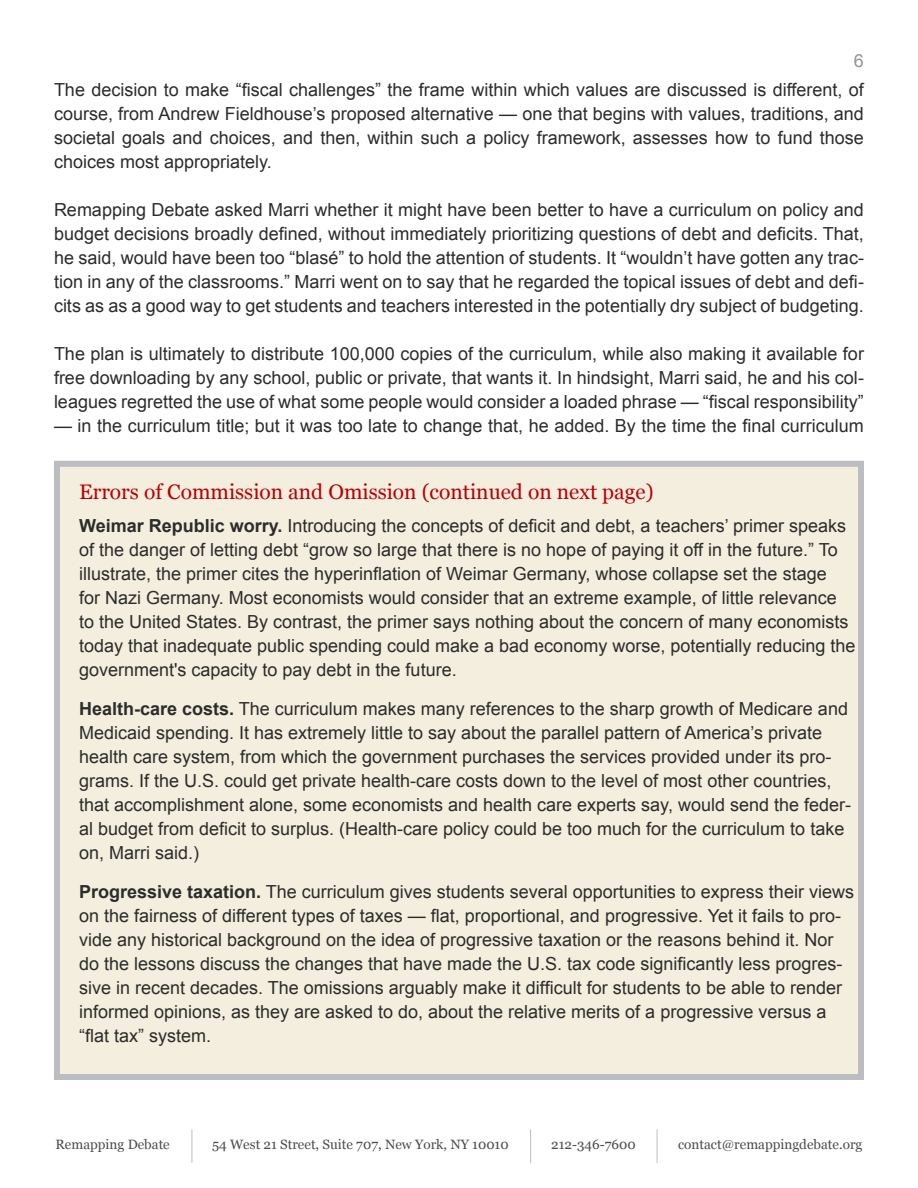
<style>
.page{position:relative;width:918px;height:1188px;background:#fff}
.page>*{position:absolute;margin:0;border:0;box-sizing:border-box;transform-origin:0 0}
.t1{font:21px "Georgia";color:#ba0007}
.Bullets_Large_Callou{font:18px/24px "Arial";color:#2b2c2b}
.Body_Text{font:18px/24px "Arial";color:#2b2c2b;text-align:justify}
.t2{font:18px "Arial";color:#939598}
.t3{font:13.5px "Georgia";color:#4b4c4d}
.s1{font-weight:700}
</style>
<div class="page">
<hr style="left:192px;top:1130px;width:1px;height:33px;background:#bcbdc0">
<hr style="left:530px;top:1130px;width:1px;height:33px;background:#bcbdc0">
<hr style="left:657px;top:1130px;width:1px;height:33px;background:#bcbdc0">
<div style="left:54px;top:461px;width:810px;height:619px;background:#f4eede;border:6px solid #bcbdc0"></div>
<p class="t2" style="left:854px;top:49px;width:12px">6</p>
<p class="Body_Text" style="left:54px;top:78px;width:811px">The decision to make “fiscal challenges” the frame within which values are discussed is different, of course, from Andrew Fieldhouse’s proposed alternative — one that begins with values, traditions, and societal goals and choices, and then, within such a policy framework, assesses how to fund those choices most appropriately.</p>
<p class="Body_Text" style="left:54px;top:198px;width:811px">Remapping Debate asked Marri whether it might have been better to have a curriculum on policy and budget decisions broadly defined, without immediately prioritizing questions of debt and deficits. That, he said, would have been too “blasé” to hold the attention of students. It “wouldn’t have gotten any trac&shy;tion in any of the classrooms.” Marri went on to say that he regarded the topical issues of debt and defi&shy;cits as as a good way to get students and teachers interested in the potentially dry subject of budgeting.</p>
<p class="Body_Text" style="left:54px;top:342px;width:811px">The plan is ultimately to distribute 100,000 copies of the curriculum, while also making it available for free downloading by any school, public or private, that wants it. In hindsight, Marri said, he and his col&shy;leagues regretted the use of what some people would consider a loaded phrase — “fiscal responsibility”</p>
<p class="Body_Text" style="left:54px;top:414px;width:811px">— in the curriculum title; but it was too late to change that, he added. By the time the final curriculum</p>
<p class="t1" style="left:79px;top:479px;width:576px">Errors of Commission and Omission (continued on next page)</p>
<p class="Bullets_Large_Callou" style="left:79px;top:513px;width:778px"><span class="s1">Weimar Republic worry.</span> Introducing the concepts of deficit and debt, a teachers’ primer speaks of the danger of letting debt “grow so large that there is no hope of paying it off in the future.” To illustrate, the primer cites the hyperinflation of Weimar Germany, whose collapse set the stage<br>for Nazi Germany. Most economists would consider that an extreme example, of little relevance to the United States. By contrast, the primer says nothing about the concern of many economists today that inadequate public spending could make a bad economy worse, potentially reducing the government's capacity to pay debt in the future.</p>
<p class="Bullets_Large_Callou" style="left:79px;top:696px;width:774px"><span class="s1">Health-care costs.</span> The curriculum makes many references to the sharp growth of Medicare and Medicaid spending. It has extremely little to say about the parallel pattern of America’s private health care system, from which the government purchases the services provided under its pro&shy;grams. If the U.S. could get private health-care costs down to the level of most other countries, that accomplishment alone, some economists and health care experts say, would send the feder&shy;al budget from deficit to surplus. (Health-care policy could be too much for the curriculum to take on, Marri said.)</p>
<p class="Bullets_Large_Callou" style="left:79px;top:879px;width:776px"><span class="s1">Progressive taxation.</span> The curriculum gives students several opportunities to express their views on the fairness of different types of taxes — flat, proportional, and progressive. Yet it fails to pro&shy;vide any historical background on the idea of progressive taxation or the reasons behind it. Nor do the lessons discuss the changes that have made the U.S. tax code significantly less progres&shy;sive in recent decades. The omissions arguably make it difficult for students to be able to render informed opinions, as they are asked to do, about the relative merits of a progressive versus a “flat tax” system.</p>
<p class="t3" style="left:56px;top:1136px;width:116px">Remapping Debate</p>
<p class="t3" style="left:212px;top:1136px;width:298px">54 West 21 Street, Suite 707, New York, NY 10010</p>
<p class="t3" style="left:551px;top:1136px;width:86px">212-346-7600</p>
<p class="t3" style="left:678px;top:1136px;width:186px">contact@remappingdebate.org</p>
</div>
